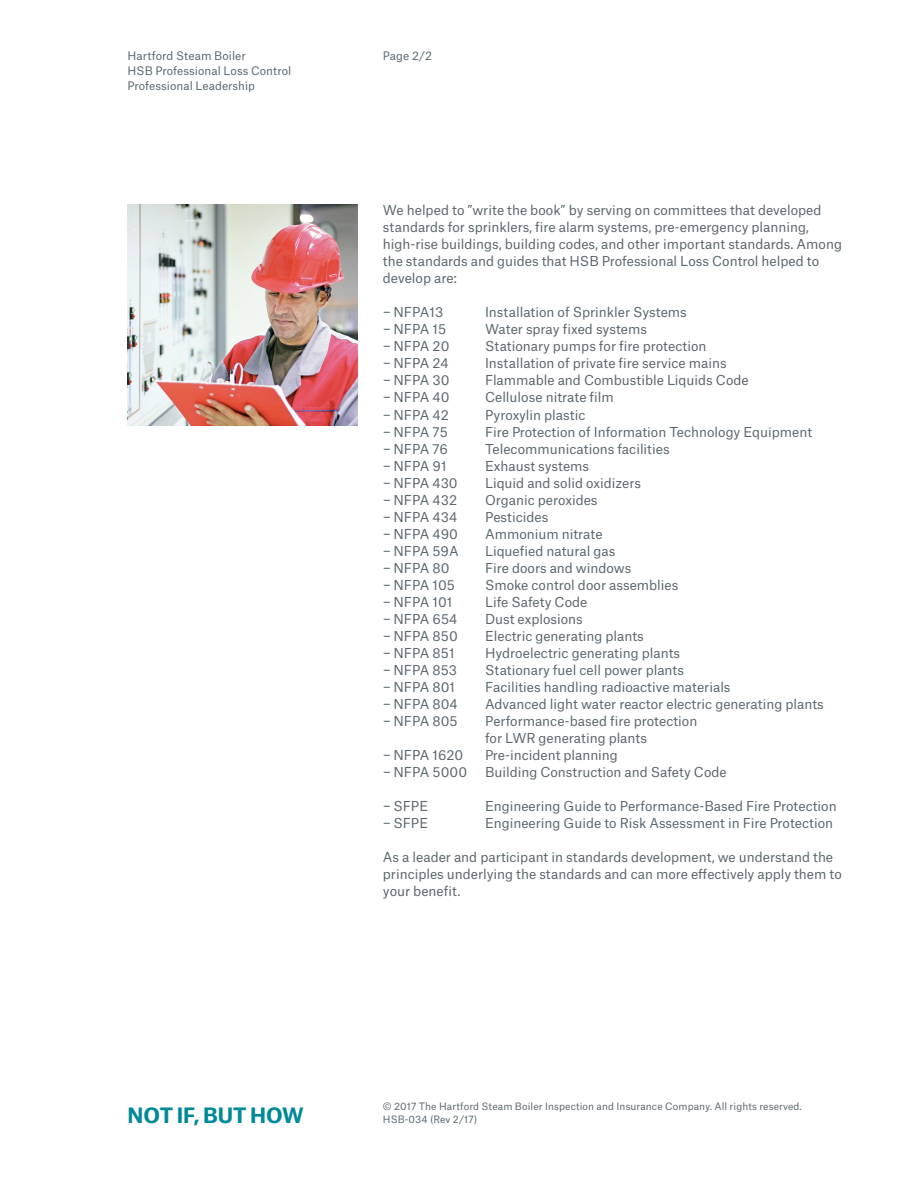
<style>
.page{position:relative;width:919px;height:1187px;background:#fff}
.page>*{position:absolute;margin:0;border:0;box-sizing:border-box;transform-origin:0 0}
.t1{font:700 20.25px "Munich Re";letter-spacing:-.005em;color:#008997}
.MR_8_75_pt_regular_s{font:13.2px/17px "Munich Re";color:#5a676e}
.MR_7_5_pt_regular{font:11.25px/14.9px "Munich Re";letter-spacing:.005em;color:#5a676e}
.MR_6_5_pt_regular{font:9.75px "Munich Re";letter-spacing:.01em;color:#5a676e}
</style>
<div class="page">
<img style="left:128px;top:204px;width:229px;height:221px">
<p class="MR_7_5_pt_regular" style="left:128px;top:47px;width:165px">Hartford Steam Boiler<br>HSB Professional Loss Control<br>Professional Leadership</p>
<p class="MR_7_5_pt_regular" style="left:383px;top:47px;width:51px">Page 2/2</p>
<p class="MR_8_75_pt_regular_s" style="left:383px;top:200px;width:460px">We helped to ”write the book” by serving on committees that developed standards for sprinklers, fire alarm systems, pre-emergency planning, high-rise buildings, building codes, and other important standards. Among the standards and guides that HSB Professional Loss Control helped to develop are:</p>
<p class="MR_8_75_pt_regular_s" style="left:383px;top:302px;width:62px">− NFPA13</p>
<p class="MR_8_75_pt_regular_s" style="left:485px;top:302px;width:203px">Installation of Sprinkler Systems</p>
<p class="MR_8_75_pt_regular_s" style="left:383px;top:319px;width:65px">− NFPA 15</p>
<p class="MR_8_75_pt_regular_s" style="left:485px;top:319px;width:163px">Water spray fixed systems</p>
<p class="MR_8_75_pt_regular_s" style="left:383px;top:336px;width:68px">− NFPA 20</p>
<p class="MR_8_75_pt_regular_s" style="left:485px;top:336px;width:223px">Stationary pumps for fire protection</p>
<p class="MR_8_75_pt_regular_s" style="left:383px;top:353px;width:67px">− NFPA 24</p>
<p class="MR_8_75_pt_regular_s" style="left:485px;top:353px;width:243px">Installation of private fire service mains</p>
<p class="MR_8_75_pt_regular_s" style="left:383px;top:370px;width:68px">− NFPA 30</p>
<p class="MR_8_75_pt_regular_s" style="left:485px;top:370px;width:265px">Flammable and Combustible Liquids Code</p>
<p class="MR_8_75_pt_regular_s" style="left:383px;top:387px;width:68px">− NFPA 40</p>
<p class="MR_8_75_pt_regular_s" style="left:485px;top:387px;width:130px">Cellulose nitrate film</p>
<p class="MR_8_75_pt_regular_s" style="left:383px;top:404px;width:67px">− NFPA 42</p>
<p class="MR_8_75_pt_regular_s" style="left:485px;top:404px;width:102px">Pyroxylin plastic</p>
<p class="MR_8_75_pt_regular_s" style="left:383px;top:421px;width:66px">− NFPA 75</p>
<p class="MR_8_75_pt_regular_s" style="left:485px;top:421px;width:328px">Fire Protection of Information Technology Equipment</p>
<p class="MR_8_75_pt_regular_s" style="left:383px;top:438px;width:67px">− NFPA 76</p>
<p class="MR_8_75_pt_regular_s" style="left:485px;top:438px;width:186px">Telecommunications facilities</p>
<p class="MR_8_75_pt_regular_s" style="left:383px;top:455px;width:65px">− NFPA 91</p>
<p class="MR_8_75_pt_regular_s" style="left:485px;top:455px;width:106px">Exhaust systems</p>
<p class="MR_8_75_pt_regular_s" style="left:383px;top:472px;width:76px">− NFPA 430</p>
<p class="MR_8_75_pt_regular_s" style="left:485px;top:472px;width:157px">Liquid and solid oxidizers</p>
<p class="MR_8_75_pt_regular_s" style="left:383px;top:489px;width:76px">− NFPA 432</p>
<p class="MR_8_75_pt_regular_s" style="left:485px;top:489px;width:114px">Organic peroxides</p>
<p class="MR_8_75_pt_regular_s" style="left:383px;top:506px;width:76px">− NFPA 434</p>
<p class="MR_8_75_pt_regular_s" style="left:485px;top:506px;width:65px">Pesticides</p>
<p class="MR_8_75_pt_regular_s" style="left:383px;top:523px;width:77px">− NFPA 490</p>
<p class="MR_8_75_pt_regular_s" style="left:485px;top:523px;width:119px">Ammonium nitrate</p>
<p class="MR_8_75_pt_regular_s" style="left:383px;top:540px;width:77px">− NFPA 59A</p>
<p class="MR_8_75_pt_regular_s" style="left:485px;top:540px;width:132px">Liquefied natural gas</p>
<p class="MR_8_75_pt_regular_s" style="left:383px;top:557px;width:68px">− NFPA 80</p>
<p class="MR_8_75_pt_regular_s" style="left:485px;top:557px;width:148px">Fire doors and windows</p>
<p class="MR_8_75_pt_regular_s" style="left:383px;top:574px;width:74px">− NFPA 105</p>
<p class="MR_8_75_pt_regular_s" style="left:485px;top:574px;width:195px">Smoke control door assemblies</p>
<p class="MR_8_75_pt_regular_s" style="left:383px;top:591px;width:71px">− NFPA 101</p>
<p class="MR_8_75_pt_regular_s" style="left:485px;top:591px;width:104px">Life Safety Code</p>
<p class="MR_8_75_pt_regular_s" style="left:383px;top:608px;width:76px">− NFPA 654</p>
<p class="MR_8_75_pt_regular_s" style="left:485px;top:608px;width:99px">Dust explosions</p>
<p class="MR_8_75_pt_regular_s" style="left:383px;top:625px;width:76px">− NFPA 850</p>
<p class="MR_8_75_pt_regular_s" style="left:485px;top:625px;width:160px">Electric generating plants</p>
<p class="MR_8_75_pt_regular_s" style="left:383px;top:642px;width:73px">− NFPA 851</p>
<p class="MR_8_75_pt_regular_s" style="left:485px;top:642px;width:197px">Hydroelectric generating plants</p>
<p class="MR_8_75_pt_regular_s" style="left:383px;top:659px;width:76px">− NFPA 853</p>
<p class="MR_8_75_pt_regular_s" style="left:485px;top:659px;width:200px">Stationary fuel cell power plants</p>
<p class="MR_8_75_pt_regular_s" style="left:383px;top:676px;width:74px">− NFPA 801</p>
<p class="MR_8_75_pt_regular_s" style="left:485px;top:676px;width:247px">Facilities handling radioactive materials</p>
<p class="MR_8_75_pt_regular_s" style="left:383px;top:693px;width:76px">− NFPA 804</p>
<p class="MR_8_75_pt_regular_s" style="left:485px;top:693px;width:340px">Advanced light water reactor electric generating plants</p>
<p class="MR_8_75_pt_regular_s" style="left:383px;top:711px;width:76px">− NFPA 805</p>
<p class="MR_8_75_pt_regular_s" style="left:485px;top:711px;width:214px">Performance-based fire protection for LWR generating plants</p>
<p class="MR_8_75_pt_regular_s" style="left:383px;top:745px;width:82px">− NFPA 1620</p>
<p class="MR_8_75_pt_regular_s" style="left:485px;top:745px;width:134px">Pre-incident planning</p>
<p class="MR_8_75_pt_regular_s" style="left:383px;top:762px;width:86px">− NFPA 5000</p>
<p class="MR_8_75_pt_regular_s" style="left:485px;top:762px;width:243px">Building Construction and Safety Code</p>
<p class="MR_8_75_pt_regular_s" style="left:383px;top:796px;width:47px">− SFPE</p>
<p class="MR_8_75_pt_regular_s" style="left:485px;top:796px;width:353px">Engineering Guide to Performance-Based Fire Protection</p>
<p class="MR_8_75_pt_regular_s" style="left:383px;top:813px;width:47px">− SFPE</p>
<p class="MR_8_75_pt_regular_s" style="left:485px;top:813px;width:350px">Engineering Guide to Risk Assessment in Fire Protection</p>
<p class="MR_8_75_pt_regular_s" style="left:383px;top:847px;width:460px">As a leader and participant in standards development, we understand the principles underlying the standards and can more effectively apply them to your benefit.</p>
<h1 class="t1" style="left:128px;top:1098px;width:178px">NOT IF, BUT HOW</h1>
<p class="MR_6_5_pt_regular" style="left:383px;top:1098px;width:420px">© 2017 The Hartford Steam Boiler Inspection and Insurance Company. All rights reserved.</p>
<p class="MR_6_5_pt_regular" style="left:383px;top:1111px;width:96px">HSB-034 (Rev 2/17)</p>
</div>
